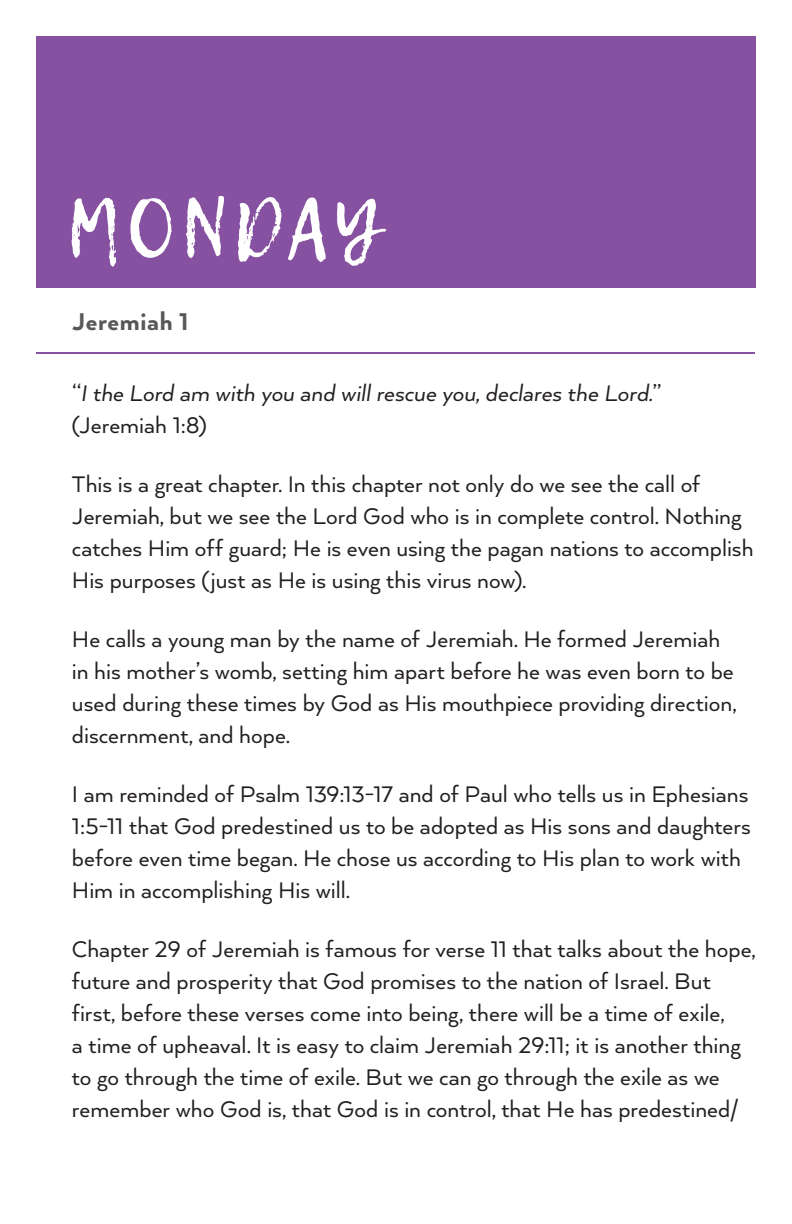
<style>
.page{position:relative;width:792px;height:1224px;background:#fff}
.page>*{position:absolute;margin:0;border:0;box-sizing:border-box;transform-origin:0 0}
.t1{font:80px "Lemon Tuesday";letter-spacing:.06em;color:#fff}
.t2{font:800 28px "Arquitecta";letter-spacing:.025em;color:#57585a}
.t3{font:26px/32px "Arquitecta";color:#231f20}
.t4{font:italic 26px/32px "Arquitecta";color:#231f20}
.s1{font-style:normal}
</style>
<div class="page">
<div style="left:36px;top:36px;width:720px;height:252px;background:#8651a0"></div>
<hr style="left:36px;top:352px;width:719px;height:2px;background:#8651a0">
<h1 class="t1" style="left:66px;top:182px;width:315px">MONDAY</h1>
<p class="t2" style="left:72px;top:304px;width:118px">Jeremiah 1</p>
<p class="t4" style="left:72px;top:376px;width:591px"><span class="s1">“</span>I the Lord am with you and will rescue you, declares the Lord.<span class="s1">” (Jeremiah 1:8)</span></p>
<p class="t3" style="left:72px;top:467px;width:683px">This is a great chapter. In this chapter not only do we see the call of Jeremiah, but we see the Lord God who is in complete control. Nothing catches Him off guard; He is even using the pagan nations to accomplish His purposes (just as He is using this virus now).</p>
<p class="t3" style="left:72px;top:622px;width:666px">He calls a young man by the name of Jeremiah. He formed Jeremiah in his mother’s womb, setting him apart before he was even born to be used during these times by God as His mouthpiece providing direction, discernment, and hope.</p>
<p class="t3" style="left:72px;top:777px;width:681px">I am reminded of Psalm 139:13-17 and of Paul who tells us in Ephesians 1:5-11 that God predestined us to be adopted as His sons and daughters before even time began. He chose us according to His plan to work with Him in accomplishing His will.</p>
<p class="t3" style="left:72px;top:932px;width:685px">Chapter 29 of Jeremiah is famous for verse 11 that talks about the hope, future and prosperity that God promises to the nation of Israel. But first, before these verses come into being, there will be a time of exile,<br>a time of upheaval. It is easy to claim Jeremiah 29:11; it is another thing to go through the time of exile. But we can go through the exile as we remember who God is, that God is in control, that He has predestined/</p>
</div>
